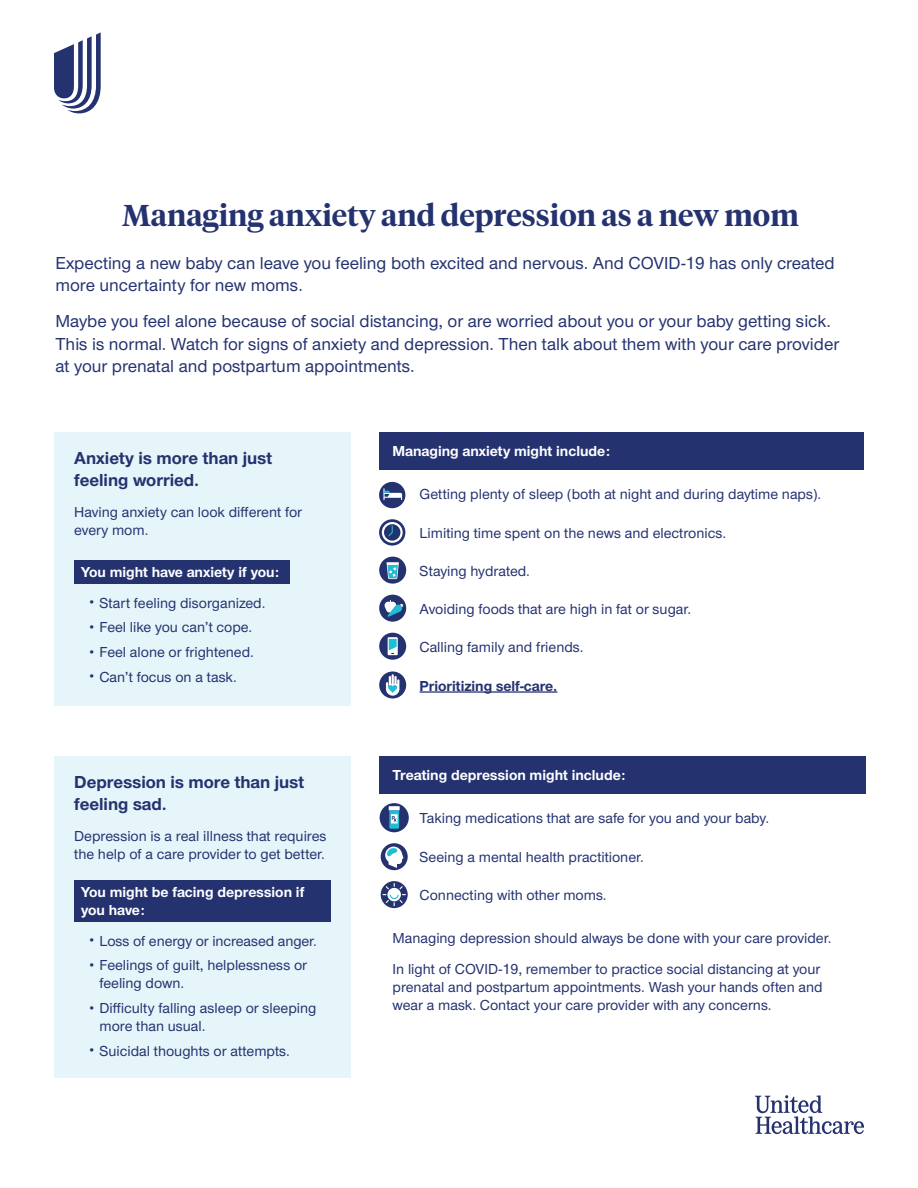
<style>
.page{position:relative;width:918px;height:1188px;background:#fff}
.page>*{position:absolute;margin:0;border:0;box-sizing:border-box;transform-origin:0 0}
.t1{font:600 30px "UHC Serif Headline";color:#243270}
.t2{font:500 18px/22.5px "UHC Sans";color:#243270}
.t3{font:700 18px/21.6px "UHC Sans";color:#243270}
.t4{font:500 15px/18px "UHC Sans";color:#243270}
.t5{font:700 15px/18px "UHC Sans";color:#fff}
.t6{font:700 15px "UHC Sans";color:#243270}
.s1{font-size:12px}
</style>
<div class="page">
<div style="left:54px;top:432px;width:297px;height:273px;background:#e6f5f9"></div>
<div style="left:54px;top:756px;width:297px;height:322px;background:#e6f5f9"></div>
<hr style="left:420px;top:691px;width:137px;height:2px;background:#243270">
<svg style="left:54px;top:32px;width:47px;height:81px"></svg>
<div style="left:74px;top:561px;width:215px;height:23px;background:#243270"></div>
<div style="left:379px;top:432px;width:485px;height:37px;background:#243270"></div>
<div style="left:379px;top:557px;width:27px;height:27px;background:#243270;border-radius:50%"></div>
<svg style="left:387px;top:562px;width:12px;height:17px"></svg>
<div style="left:379px;top:633px;width:27px;height:27px;background:#243270;border-radius:50%"></div>
<svg style="left:388px;top:637px;width:10px;height:18px"></svg>
<div style="left:379px;top:671px;width:27px;height:27px;background:#243270;border-radius:50%"></div>
<svg style="left:386px;top:674px;width:13px;height:22px"></svg>
<div style="left:379px;top:595px;width:27px;height:27px;background:#243270;border-radius:50%"></div>
<svg style="left:384px;top:600px;width:19px;height:17px"></svg>
<svg style="left:379px;top:519px;width:26px;height:27px"></svg>
<svg style="left:382px;top:522px;width:21px;height:21px"></svg>
<div style="left:379px;top:482px;width:26px;height:26px;background:#243270;border-radius:50%"></div>
<svg style="left:383px;top:488px;width:19px;height:12px"></svg>
<div style="left:74px;top:881px;width:257px;height:41px;background:#243270"></div>
<div style="left:379px;top:756px;width:487px;height:37px;background:#243270"></div>
<svg style="left:381px;top:881px;width:27px;height:27px"></svg>
<svg style="left:382px;top:883px;width:24px;height:23px"></svg>
<svg style="left:381px;top:843px;width:27px;height:27px"></svg>
<svg style="left:385px;top:847px;width:19px;height:21px"></svg>
<div style="left:380px;top:803px;width:29px;height:29px;background:#243270;border-radius:50%"></div>
<svg style="left:389px;top:806px;width:11px;height:23px"></svg>
<svg style="left:755px;top:1095px;width:109px;height:39px"></svg>
<h1 class="t1" style="left:122px;top:195px;width:678px">Managing anxiety and depression as a new mom</h1>
<p class="t2" style="left:56px;top:251px;width:781px">Expecting a new baby can leave you feeling both excited and nervous. And COVID-19 has only created more uncertainty for new moms.</p>
<p class="t2" style="left:56px;top:309px;width:785px">Maybe you feel alone because of social distancing, or are worried about you or your baby getting sick.<br>This is normal. Watch for signs of anxiety and depression. Then talk about them with your care provider at your prenatal and postpartum appointments.</p>
<h2 class="t3" style="left:74px;top:447px;width:199px">Anxiety is more than just feeling worried.</h2>
<p class="t4" style="left:74px;top:503px;width:229px">Having anxiety can look different for every mom.</p>
<h3 class="t5" style="left:81px;top:563px;width:200px">You might have anxiety if you:</h3>
<p class="t4" style="left:88px;top:593px;width:179px"><span class="s1">•</span> Start feeling disorganized.</p>
<p class="t4" style="left:88px;top:618px;width:166px"><span class="s1">•</span> Feel like you can’t cope.</p>
<p class="t4" style="left:88px;top:642px;width:168px"><span class="s1">•</span> Feel alone or frightened.</p>
<p class="t4" style="left:88px;top:667px;width:151px"><span class="s1">•</span> Can’t focus on a task.</p>
<h2 class="t3" style="left:74px;top:771px;width:231px">Depression is more than just feeling sad.</h2>
<p class="t4" style="left:74px;top:827px;width:254px">Depression is a real illness that requires the help of a care provider to get better.</p>
<h3 class="t5" style="left:81px;top:883px;width:225px">You might be facing depression if you have:</h3>
<p class="t4" style="left:88px;top:931px;width:231px"><span class="s1">•</span> Loss of energy or increased anger.</p>
<p class="t4" style="left:100px;top:956px;width:209px;text-indent:-12px"><span class="s1">•</span> Feelings of guilt, helplessness or feeling down.</p>
<p class="t4" style="left:100px;top:999px;width:218px;text-indent:-12px"><span class="s1">•</span> Difficulty falling asleep or sleeping more than usual.</p>
<p class="t4" style="left:88px;top:1041px;width:204px"><span class="s1">•</span> Suicidal thoughts or attempts.</p>
<h3 class="t5" style="left:393px;top:441px;width:219px">Managing anxiety might include:</h3>
<p class="t4" style="left:420px;top:485px;width:403px">Getting plenty of sleep (both at night and during daytime naps).</p>
<p class="t4" style="left:420px;top:523px;width:308px">Limiting time spent on the news and electronics.</p>
<p class="t4" style="left:420px;top:561px;width:112px">Staying hydrated.</p>
<p class="t4" style="left:420px;top:599px;width:273px">Avoiding foods that are high in fat or sugar.</p>
<p class="t4" style="left:420px;top:638px;width:166px">Calling family and friends.</p>
<p class="t6" style="left:420px;top:675px;width:139px">Prioritizing self-care.</p>
<h3 class="t5" style="left:393px;top:765px;width:235px">Treating depression might include:</h3>
<p class="t4" style="left:420px;top:809px;width:351px">Taking medications that are safe for you and your baby.</p>
<p class="t4" style="left:420px;top:847px;width:226px">Seeing a mental health practitioner.</p>
<p class="t4" style="left:420px;top:885px;width:189px">Connecting with other moms.</p>
<p class="t4" style="left:393px;top:928px;width:440px">Managing depression should always be done with your care provider.</p>
<p class="t4" style="left:393px;top:959px;width:432px">In light of COVID-19, remember to practice social distancing at your prenatal and postpartum appointments. Wash your hands often and wear a mask. Contact your care provider with any concerns.</p>
</div>
